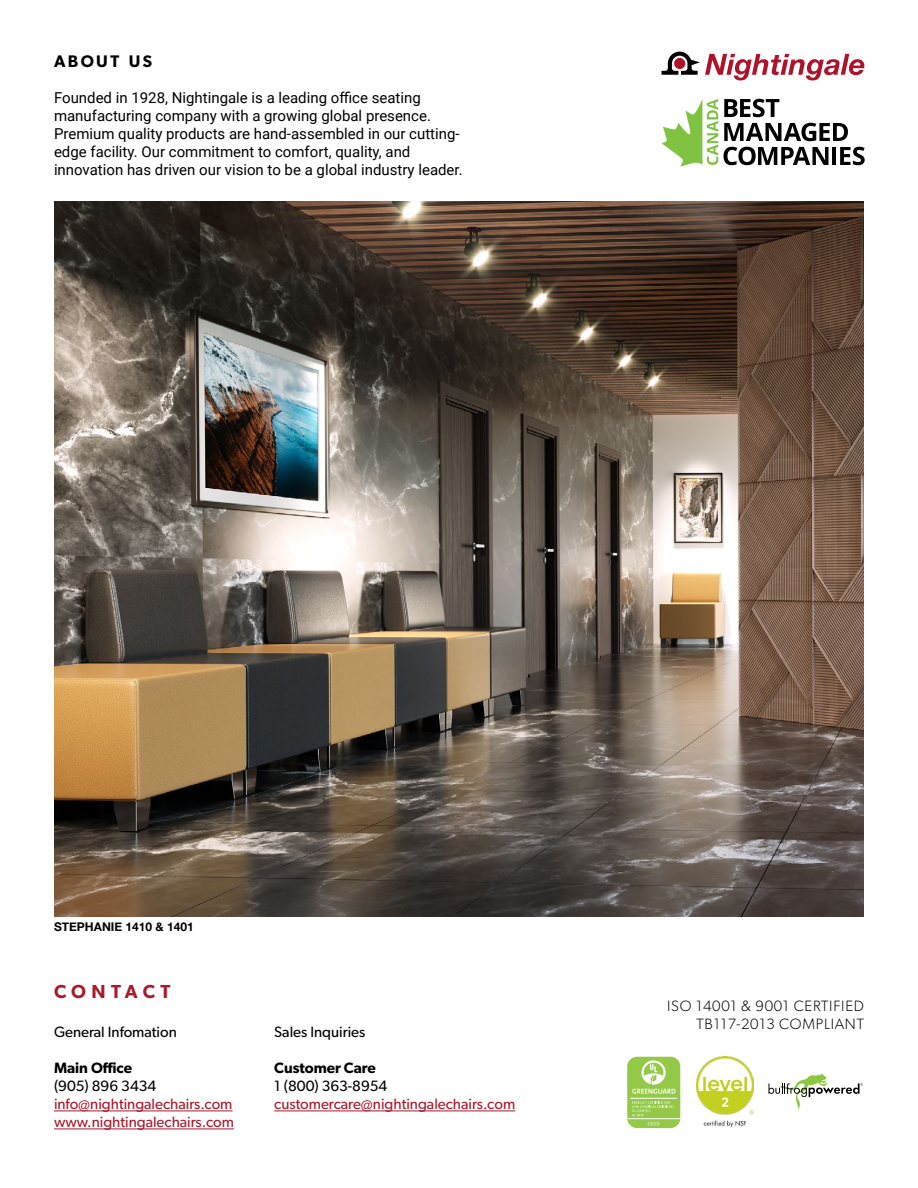
<style>
.page{position:relative;width:918px;height:1188px;background:#fff}
.page>*{position:absolute;margin:0;border:0;box-sizing:border-box;transform-origin:0 0}
.t1{font:600 18.9px "Gibson";letter-spacing:.275em;color:#a91a2d}
.t2{font:600 16.8px "Gibson";letter-spacing:.145em;color:#000}
.t3{font:15px/18px "Roboto";color:#000}
.t4{font:15px/18px "Gibson";color:#a91a2d}
.t5{font:15px "Gibson";color:#000}
.t6{font:300 15px/18px "Gibson";letter-spacing:.05em;color:#000;text-align:right}
.t7{font:600 15px "Gibson";color:#000}
.t8{font:700 12px "Helvetica Neue";color:#000}
</style>
<div class="page">
<img style="left:54px;top:201px;width:810px;height:715px">
<hr style="left:54px;top:1111px;width:179px;height:1px;background:#a91a2d">
<hr style="left:54px;top:1129px;width:180px;height:1px;background:#a91a2d">
<hr style="left:274px;top:1111px;width:241px;height:1px;background:#a91a2d">
<svg style="left:768px;top:1074px;width:95px;height:36px"></svg>
<div style="left:627px;top:1057px;width:53px;height:71px;background:#94c947;border-radius:10px"></div>
<hr style="left:627px;top:1118px;width:53px;height:1px;background:#fff">
<svg style="left:648px;top:1122px;width:12px;height:3px"></svg>
<svg style="left:632px;top:1102px;width:42px;height:14px"></svg>
<hr style="left:630px;top:1098px;width:47px;height:1px;background:#fff">
<svg style="left:632px;top:1060px;width:44px;height:34px"></svg>
<img style="left:696px;top:1057px;width:58px;height:70px">
<svg style="left:662px;top:52px;width:202px;height:28px"></svg>
<svg style="left:662px;top:99px;width:56px;height:68px"></svg>
<svg style="left:724px;top:99px;width:55px;height:18px"></svg>
<svg style="left:724px;top:147px;width:104px;height:18px"></svg>
<hr style="left:832px;top:147px;width:4px;height:18px;background:#000">
<svg style="left:840px;top:147px;width:25px;height:18px"></svg>
<svg style="left:724px;top:123px;width:124px;height:18px"></svg>
<p class="t2" style="left:54px;top:51px;width:100px">ABOUT US</p>
<p class="t3" style="left:54px;top:88px;width:410px">Founded in 1928, Nightingale is a leading office seating manufacturing company with a growing global presence.<br>Premium quality products are hand-assembled in our cutting&shy;edge facility. Our commitment to comfort, quality, and innovation has driven our vision to be a global industry leader.</p>
<p class="t8" style="left:54px;top:917px;width:141px">STEPHANIE 1410 &amp; 1401</p>
<p class="t1" style="left:54px;top:980px;width:118px">CONTACT</p>
<p class="t5" style="left:54px;top:1023px;width:124px">General Infomation</p>
<p class="t7" style="left:54px;top:1059px;width:80px">Main Office</p>
<p class="t5" style="left:54px;top:1077px;width:104px">(905) 896 3434</p>
<p class="t4" style="left:54px;top:1095px;width:181px">info@nightingalechairs.com www.nightingalechairs.com</p>
<p class="t5" style="left:274px;top:1023px;width:93px">Sales Inquiries</p>
<p class="t7" style="left:274px;top:1059px;width:103px">Customer Care</p>
<p class="t5" style="left:274px;top:1077px;width:115px">1 (800) 363-8954</p>
<p class="t4" style="left:274px;top:1095px;width:242px">customercare@nightingalechairs.com</p>
<p class="t6" style="left:667px;top:997px;width:198px">ISO 14001 &amp; 9001 CERTIFIED<br>TB117-2013 COMPLIANT</p>
</div>
